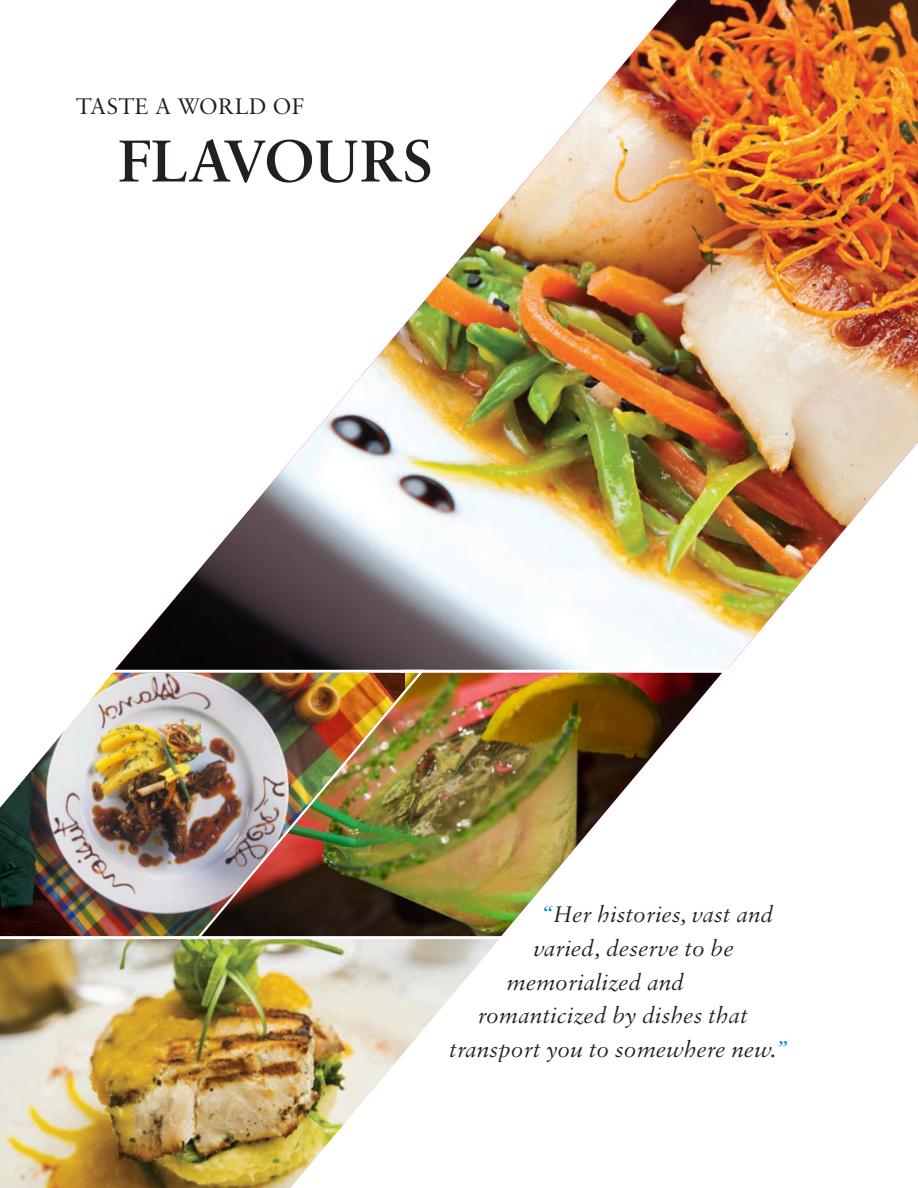
<style>
.page{position:relative;width:918px;height:1188px;background:#fff}
.page>*{position:absolute;margin:0;border:0;box-sizing:border-box;transform-origin:0 0}
.Headline_bold{font:600 63px "Sabon MT Std";color:#231f20}
.GC__Quote__1_-_Main{font:italic 24px "Sabon MT Std";color:#231f20}
.Headline_Light{font:24px "Sabon MT Std";color:#231f20}
.s1{color:#0082c8}
</style>
<div class="page">
<img style="left:0;top:941px;width:497px;height:247px">
<img style="left:116px;top:0;width:802px;height:668px">
<img style="left:428px;top:668px;width:301px;height:273px">
<img style="left:0;top:668px;width:428px;height:273px">
<p class="Headline_Light" style="left:76px;top:92px;width:230px">TASTE A WORLD OF</p>
<p class="Headline_bold" style="left:118px;top:123px;width:317px">FLAVOURS</p>
<p class="GC__Quote__1_-_Main" style="left:542px;top:900px;width:233px"><span class="s1">“</span>Her histories, vast and</p>
<p class="GC__Quote__1_-_Main" style="left:533px;top:934px;width:202px">varied, deserve to be</p>
<p class="GC__Quote__1_-_Main" style="left:507px;top:968px;width:179px">memorialized and</p>
<p class="GC__Quote__1_-_Main" style="left:478px;top:1001px;width:272px">romanticized by dishes that</p>
<p class="GC__Quote__1_-_Main" style="left:449px;top:1035px;width:340px">transport you to somewhere new.<span class="s1">”</span></p>
</div>
